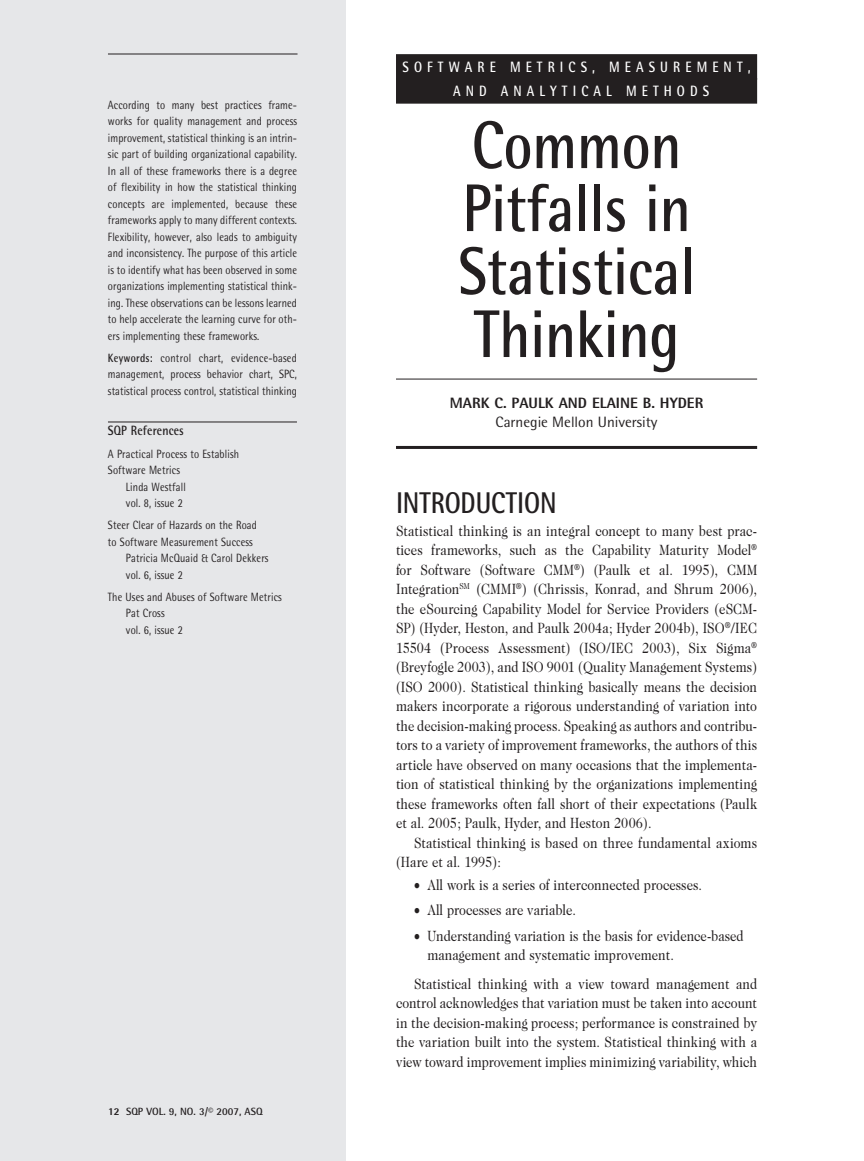
<style>
.page{position:relative;width:864px;height:1161px;background:#fff}
.page>*{position:absolute;margin:0;border:0;box-sizing:border-box;transform-origin:0 0}
.t1{font:700 67.5px/63px "Rotis Semi Sans";color:#231f20;scale:.85 1}
.H1_Head{font:700 30px "Rotis Semi Sans";letter-spacing:-.005em;color:#231f20;scale:.85 1}
.Body_Copy_First_Para{font:15px/19.5px "Caslon Two Twenty Four";letter-spacing:.005em;color:#231f20;text-align:justify;scale:.85 1}
.Body_Copy{font:15px/19.5px "Caslon Two Twenty Four";letter-spacing:.01em;color:#231f20;scale:.85 1}
.Bullet_List_End{font:15px/19.5px "Caslon Two Twenty Four";color:#231f20;scale:.85 1}
.Bullet_List{font:15px "Caslon Two Twenty Four";color:#231f20;scale:.85 1}
.Article_Department{font:700 15px "Rotis Semi Sans";letter-spacing:.4em;color:#fff;scale:.85 1}
.Author{font:800 15px "Rotis Semi Sans";color:#231f20}
.Authors_origin{font:15px "Rotis Semi Sans";color:#231f20}
.Ref_Ack_Head{font:700 13.5px "Rotis Semi Sans";letter-spacing:.015em;color:#231f20;scale:.85 1}
.Summary{font:12px/16.5px "Rotis Semi Sans";letter-spacing:.01em;color:#231f20;text-align:justify;scale:.85 1}
.Ref_Ack_Body{font:12px/16.5px "Rotis Semi Sans";letter-spacing:.015em;color:#231f20;scale:.85 1}
.t2{font:700 10.5px "Rotis Semi Sans";color:#231f20}
.s1{font-weight:700}
.s2{font-weight:800}
</style>
<div class="page">
<div style="left:0;top:0;width:346px;height:1161px;background:#e6e7e9"></div>
<hr style="left:108px;top:422px;width:189px;height:1px;background:#231f20">
<hr style="left:108px;top:54px;width:190px;height:1px;background:#231f20">
<div style="left:396px;top:54px;width:361px;height:26px;background:#231f20"></div>
<div style="left:396px;top:78px;width:361px;height:26px;background:#231f20"></div>
<hr style="left:396px;top:379px;width:361px;height:1px;background:#231f20">
<hr style="left:396px;top:446px;width:361px;height:3px;background:#231f20">
<p class="Summary" style="left:108px;top:96px;width:224px">According to many best practices frame&shy;works for quality management and process improvement, statistical thinking is an intrin&shy;sic part of building organizational capability.<br>In all of these frameworks there is a degree of flexibility in how the statistical thinking concepts are implemented, because these frameworks apply to many different contexts.<br>Flexibility, however, also leads to ambiguity and inconsistency. The purpose of this article is to identify what has been observed in some organizations implementing statistical think&shy;ing. These observations can be lessons learned to help accelerate the learning curve for oth&shy;ers implementing these frameworks.</p>
<p class="Summary" style="left:108px;top:349px;width:224px"><span class="s1">Keywords:</span> control chart, evidence-based management, process behavior chart, SPC, statistical process control, statistical thinking</p>
<p class="Ref_Ack_Head" style="left:108px;top:422px;width:91px">SQP References</p>
<p class="Ref_Ack_Body" style="left:108px;top:445px;width:156px">A Practical Process to Establish</p>
<p class="Ref_Ack_Body" style="left:108px;top:462px;width:86px">Software Metrics</p>
<p class="Ref_Ack_Body" style="left:126px;top:478px;width:72px">Linda Westfall</p>
<p class="Ref_Ack_Body" style="left:126px;top:495px;width:68px">vol. 8, issue 2</p>
<p class="Ref_Ack_Body" style="left:108px;top:517px;width:177px">Steer Clear of Hazards on the Road</p>
<p class="Ref_Ack_Body" style="left:108px;top:533px;width:172px">to Software Measurement Success</p>
<p class="Ref_Ack_Body" style="left:126px;top:550px;width:169px">Patricia McQuaid &amp; Carol Dekkers</p>
<p class="Ref_Ack_Body" style="left:126px;top:566px;width:68px">vol. 6, issue 2</p>
<p class="Ref_Ack_Body" style="left:126px;top:589px;width:185px;text-indent:-18px">The Uses and Abuses of Software Metrics<br>Pat Cross<br>vol. 6, issue 2</p>
<p class="t2" style="left:108px;top:1105px;width:156px"><span class="s2">12</span> SQP VOL. 9, NO. 3/© 2007, ASQ</p>
<p class="Article_Department" style="left:403px;top:58px;width:411px">SOFTWARE METRICS, MEASUREMENT,</p>
<p class="Article_Department" style="left:453px;top:82px;width:303px">AND ANALYTICAL METHODS</p>
<p class="t1" style="left:458px;top:113px;width:280px">Common<br>Pitfalls in<br>Statistical<br>Thinking</p>
<p class="Author" style="left:450px;top:393px;width:255px">MARK C. PAULK AND ELAINE B. HYDER</p>
<p class="Authors_origin" style="left:496px;top:413px;width:163px">Carnegie Mellon University</p>
<p class="H1_Head" style="left:396px;top:484px;width:191px">INTRODUCTION</p>
<p class="Body_Copy_First_Para" style="left:396px;top:521px;width:426px">Statistical thinking is an integral concept to many best prac&shy;tices frameworks, such as the Capability Maturity Model<sup>® </sup>for Software (Software CMM<sup>®</sup>) (Paulk et al. 1995), CMM Integration<sup>SM</sup> (CMMI<sup>®</sup>) (Chrissis, Konrad, and Shrum 2006), the eSourcing Capability Model for Service Providers (eSCM-SP) (Hyder, Heston, and Paulk 2004a; Hyder 2004b), ISO<sup>®</sup>/IEC 15504 (Process Assessment) (ISO/IEC 2003), Six Sigma<sup>® </sup>(Breyfogle 2003), and ISO 9001 (Quality Management Systems) (ISO 2000). Statistical thinking basically means the decision makers incorporate a rigorous understanding of variation into the decision-making process. Speaking as authors and contribu&shy;tors to a variety of improvement frameworks, the authors of this article have observed on many occasions that the implementa&shy;tion of statistical thinking by the organizations implementing these frameworks often fall short of their expectations (Paulk et al. 2005; Paulk, Hyder, and Heston 2006).</p>
<p class="Body_Copy" style="left:396px;top:833px;width:426px;text-indent:18px">Statistical thinking is based on three fundamental axioms (Hare et al. 1995):</p>
<p class="Bullet_List" style="left:414px;top:876px;width:340px">• All work is a series of interconnected processes.</p>
<p class="Bullet_List" style="left:414px;top:901px;width:192px">• All processes are variable.</p>
<p class="Bullet_List_End" style="left:428px;top:926px;width:373px;text-indent:-14px">• Understanding variation is the basis for evidence-based management and systematic improvement.</p>
<p class="Body_Copy" style="left:396px;top:974px;width:426px;text-align:justify;text-indent:18px">Statistical thinking with a view toward management and control acknowledges that variation must be taken into account in the decision-making process; performance is constrained by the variation built into the system. Statistical thinking with a view toward improvement implies minimizing variability, which</p>
</div>
